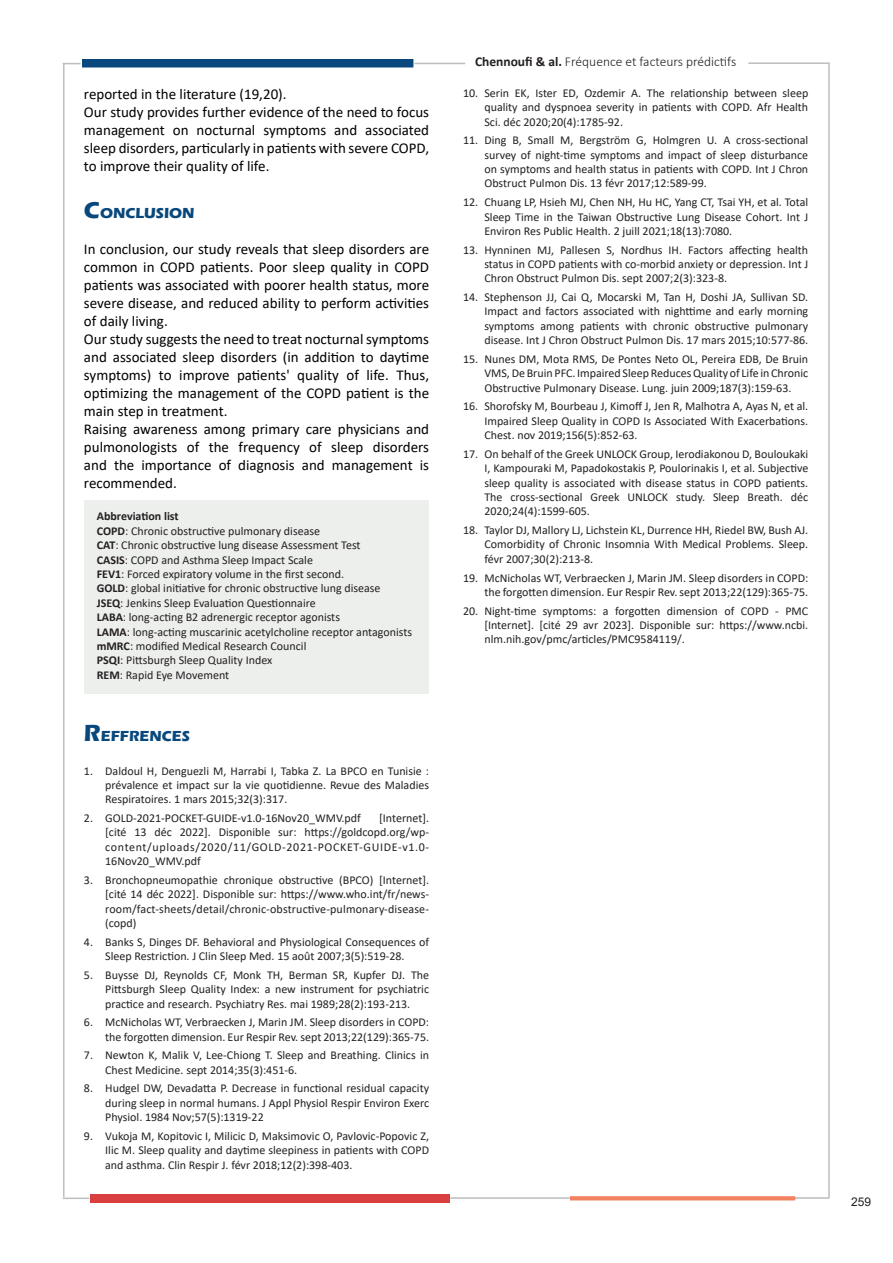
<style>
.page{position:relative;width:893px;height:1263px;background:#fff}
.page>*{position:absolute;margin:0;border:0;box-sizing:border-box;transform-origin:0 0}
.t1{font:15px/18px "Calibri";color:#000;text-align:justify}
.titre{font:700 15px "Eras ITC";color:#09487c}
.t2{font:300 13.5px "Calibri";color:#231f20}
.sous_titre{font:12px/14.4px "Calibri";color:#231f20;text-align:justify}
.sous_titre-2{font:700 12px "Calibri";color:#231f20}
.t3{font:12px "Arial";color:#231f20}
.s1{font-size:24px}
.s2{font-weight:700}
</style>
<div class="page">
<div style="left:84px;top:500px;width:345px;height:194px;background:#edefed"></div>
<div style="left:82px;top:59px;width:331px;height:8px;background:#09487c"></div>
<svg style="left:63px;top:63px;width:18px;height:1px"></svg>
<hr style="left:63px;top:64px;width:2px;height:1133px;background:#bcbdc0">
<hr style="left:828px;top:64px;width:2px;height:1134px;background:#bcbdc0">
<hr style="left:748px;top:62px;width:82px;height:2px;background:#bcbdc0">
<hr style="left:414px;top:63px;width:51px;height:1px;background:#bcbdc0">
<div style="left:90px;top:1194px;width:359px;height:9px;background:#da3f3f"></div>
<hr style="left:794px;top:1197px;width:35px;height:2px;background:#bcbdc0">
<svg style="left:570px;top:1196px;width:225px;height:4px"></svg>
<hr style="left:450px;top:1197px;width:120px;height:2px;background:#bcbdc0">
<hr style="left:63px;top:1197px;width:26px;height:2px;background:#bcbdc0">
<p class="t1" style="left:84px;top:85px;width:204px">reported in the literature (19,20).</p>
<p class="t1" style="left:84px;top:103px;width:347px">Our study provides further evidence of the need to focus management on nocturnal symptoms and associated sleep disorders, particularly in patients with severe COPD, to improve their quality of life.</p>
<p class="titre" style="left:84px;top:204px;width:112px"><span class="s1">C</span>ONCLUSION</p>
<p class="t1" style="left:84px;top:239px;width:347px">In conclusion, our study reveals that sleep disorders are common in COPD patients. Poor sleep quality in COPD patients was associated with poorer health status, more severe disease, and reduced ability to perform activities of daily living.</p>
<p class="t1" style="left:84px;top:329px;width:347px">Our study suggests the need to treat nocturnal symptoms and associated sleep disorders (in addition to daytime symptoms) to improve patients' quality of life. Thus, optimizing the management of the COPD patient is the main step in treatment.</p>
<p class="t1" style="left:84px;top:419px;width:347px">Raising awareness among primary care physicians and pulmonologists of the frequency of sleep disorders and the importance of diagnosis and management is recommended.</p>
<p class="sous_titre-2" style="left:97px;top:508px;width:84px">Abbreviation list</p>
<p class="sous_titre" style="left:97px;top:523px;width:225px"><span class="s2">COPD</span>: Chronic obstructive pulmonary disease</p>
<p class="sous_titre" style="left:97px;top:538px;width:265px"><span class="s2">CAT</span>: Chronic obstructive lung disease Assessment Test</p>
<p class="sous_titre" style="left:97px;top:552px;width:218px"><span class="s2">CASIS</span>: COPD and Asthma Sleep Impact Scale</p>
<p class="sous_titre" style="left:97px;top:566px;width:249px"><span class="s2">FEV1</span>: Forced expiratory volume in the first second.</p>
<p class="sous_titre" style="left:97px;top:581px;width:285px"><span class="s2">GOLD</span>: global initiative for chronic obstructive lung disease</p>
<p class="sous_titre" style="left:97px;top:595px;width:221px"><span class="s2">JSEQ</span>: Jenkins Sleep Evaluation Questionnaire</p>
<p class="sous_titre" style="left:97px;top:610px;width:245px"><span class="s2">LABA</span>: long-acting B2 adrenergic receptor agonists</p>
<p class="sous_titre" style="left:97px;top:624px;width:317px"><span class="s2">LAMA</span>: long-acting muscarinic acetylcholine receptor antagonists</p>
<p class="sous_titre" style="left:97px;top:638px;width:211px"><span class="s2">mMRC</span>: modified Medical Research Council</p>
<p class="sous_titre" style="left:97px;top:653px;width:177px"><span class="s2">PSQI</span>: Pittsburgh Sleep Quality Index</p>
<p class="sous_titre" style="left:97px;top:667px;width:134px"><span class="s2">REM</span>: Rapid Eye Movement</p>
<p class="titre" style="left:84px;top:728px;width:108px"><span class="s1">R</span>EFFRENCES</p>
<p class="sous_titre" style="left:105px;top:763px;width:325px;text-indent:-21px">1. Daldoul H, Denguezli M, Harrabi I, Tabka Z. La BPCO en Tunisie : prévalence et impact sur la vie quotidienne. Revue des Maladies Respiratoires. 1 mars 2015;32(3):317.</p>
<p class="sous_titre" style="left:84px;top:810px;width:278px">2. GOLD-2021-POCKET-GUIDE-v1.0-16Nov20_WMV.pdf</p>
<p class="sous_titre" style="left:105px;top:810px;width:325px;text-indent:274px">[Internet]. [cité 13 déc 2022]. Disponible sur: https://goldcopd.org/wp&shy;content/uploads/2020/11/GOLD-2021-POCKET-GUIDE-v1.0- 16Nov20_WMV.pdf</p>
<p class="sous_titre" style="left:105px;top:872px;width:325px;text-indent:-21px">3. Bronchopneumopathie chronique obstructive (BPCO) [Internet]. [cité 14 déc 2022]. Disponible sur: https://www.who.int/fr/news&shy;room/fact-sheets/detail/chronic-obstructive-pulmonary-disease-(copd)</p>
<p class="sous_titre" style="left:84px;top:934px;width:347px;text-align:center">4. Banks S, Dinges DF. Behavioral and Physiological Consequences of<br>Sleep Restriction. J Clin Sleep Med. 15 août 2007;3(5):519‑28.</p>
<p class="sous_titre" style="left:105px;top:967px;width:325px;text-indent:-21px">5. Buysse DJ, Reynolds CF, Monk TH, Berman SR, Kupfer DJ. The Pittsburgh Sleep Quality Index: a new instrument for psychiatric practice and research. Psychiatry Res. mai 1989;28(2):193‑213.</p>
<p class="sous_titre" style="left:84px;top:1015px;width:347px;text-align:right">6. McNicholas WT, Verbraecken J, Marin JM. Sleep disorders in COPD: the forgotten dimension. Eur Respir Rev. sept 2013;22(129):365‑75.</p>
<p class="sous_titre" style="left:105px;top:1048px;width:325px;text-indent:-21px">7. Newton K, Malik V, Lee-Chiong T. Sleep and Breathing. Clinics in<br>Chest Medicine. sept 2014;35(3):451‑6.</p>
<p class="sous_titre" style="left:105px;top:1081px;width:325px;text-indent:-21px">8. Hudgel DW, Devadatta P. Decrease in functional residual capacity during sleep in normal humans. J Appl Physiol Respir Environ Exerc Physiol. 1984 Nov;57(5):1319-22</p>
<p class="sous_titre" style="left:105px;top:1128px;width:325px;text-indent:-21px">9. Vukoja M, Kopitovic I, Milicic D, Maksimovic O, Pavlovic-Popovic Z, Ilic M. Sleep quality and daytime sleepiness in patients with COPD and asthma. Clin Respir J. févr 2018;12(2):398‑403.</p>
<p class="t2" style="left:475px;top:53px;width:263px"><span class="s2">Chennoufi &amp; al.</span> Fréquence et facteurs prédictifs</p>
<p class="sous_titre" style="left:484px;top:85px;width:325px;text-indent:-21px">10. Serin EK, Ister ED, Ozdemir A. The relationship between sleep quality and dyspnoea severity in patients with COPD. Afr Health Sci. déc 2020;20(4):1785‑92.</p>
<p class="sous_titre" style="left:484px;top:133px;width:325px;text-indent:-21px">11. Ding B, Small M, Bergström G, Holmgren U. A cross-sectional survey of night-time symptoms and impact of sleep disturbance on symptoms and health status in patients with COPD. Int J Chron Obstruct Pulmon Dis. 13 févr 2017;12:589‑99.</p>
<p class="sous_titre" style="left:484px;top:195px;width:325px;text-indent:-21px">12. Chuang LP, Hsieh MJ, Chen NH, Hu HC, Yang CT, Tsai YH, et al. Total Sleep Time in the Taiwan Obstructive Lung Disease Cohort. Int J Environ Res Public Health. 2 juill 2021;18(13):7080.</p>
<p class="sous_titre" style="left:484px;top:242px;width:325px;text-indent:-21px">13. Hynninen MJ, Pallesen S, Nordhus IH. Factors affecting health status in COPD patients with co-morbid anxiety or depression. Int J Chron Obstruct Pulmon Dis. sept 2007;2(3):323‑8.</p>
<p class="sous_titre" style="left:484px;top:290px;width:325px;text-indent:-21px">14. Stephenson JJ, Cai Q, Mocarski M, Tan H, Doshi JA, Sullivan SD.<br>Impact and factors associated with nighttime and early morning symptoms among patients with chronic obstructive pulmonary disease. Int J Chron Obstruct Pulmon Dis. 17 mars 2015;10:577‑86.</p>
<p class="sous_titre" style="left:484px;top:351px;width:325px;text-indent:-21px">15. Nunes DM, Mota RMS, De Pontes Neto OL, Pereira EDB, De Bruin VMS, De Bruin PFC. Impaired Sleep Reduces Quality of Life in Chronic Obstructive Pulmonary Disease. Lung. juin 2009;187(3):159‑63.</p>
<p class="sous_titre" style="left:484px;top:399px;width:325px;text-indent:-21px">16. Shorofsky M, Bourbeau J, Kimoff J, Jen R, Malhotra A, Ayas N, et al.<br>Impaired Sleep Quality in COPD Is Associated With Exacerbations.<br>Chest. nov 2019;156(5):852‑63.</p>
<p class="sous_titre" style="left:484px;top:446px;width:325px;text-indent:-21px">17. On behalf of the Greek UNLOCK Group, Ierodiakonou D, Bouloukaki I, Kampouraki M, Papadokostakis P, Poulorinakis I, et al. Subjective sleep quality is associated with disease status in COPD patients.<br>The cross-sectional Greek UNLOCK study. Sleep Breath. déc 2020;24(4):1599‑605.</p>
<p class="sous_titre" style="left:484px;top:523px;width:325px;text-indent:-21px">18. Taylor DJ, Mallory LJ, Lichstein KL, Durrence HH, Riedel BW, Bush AJ.<br>Comorbidity of Chronic Insomnia With Medical Problems. Sleep. févr 2007;30(2):213‑8.</p>
<p class="sous_titre" style="left:463px;top:570px;width:347px;text-align:right">19. McNicholas WT, Verbraecken J, Marin JM. Sleep disorders in COPD: the forgotten dimension. Eur Respir Rev. sept 2013;22(129):365‑75.</p>
<p class="sous_titre" style="left:484px;top:603px;width:325px;text-indent:-21px">20. Night-time symptoms: a forgotten dimension of COPD - PMC [Internet]. [cité 29 avr 2023]. Disponible sur: https://www.ncbi. nlm.nih.gov/pmc/articles/PMC9584119/.</p>
<p class="t3" style="left:851px;top:1194px;width:22px">259</p>
</div>
